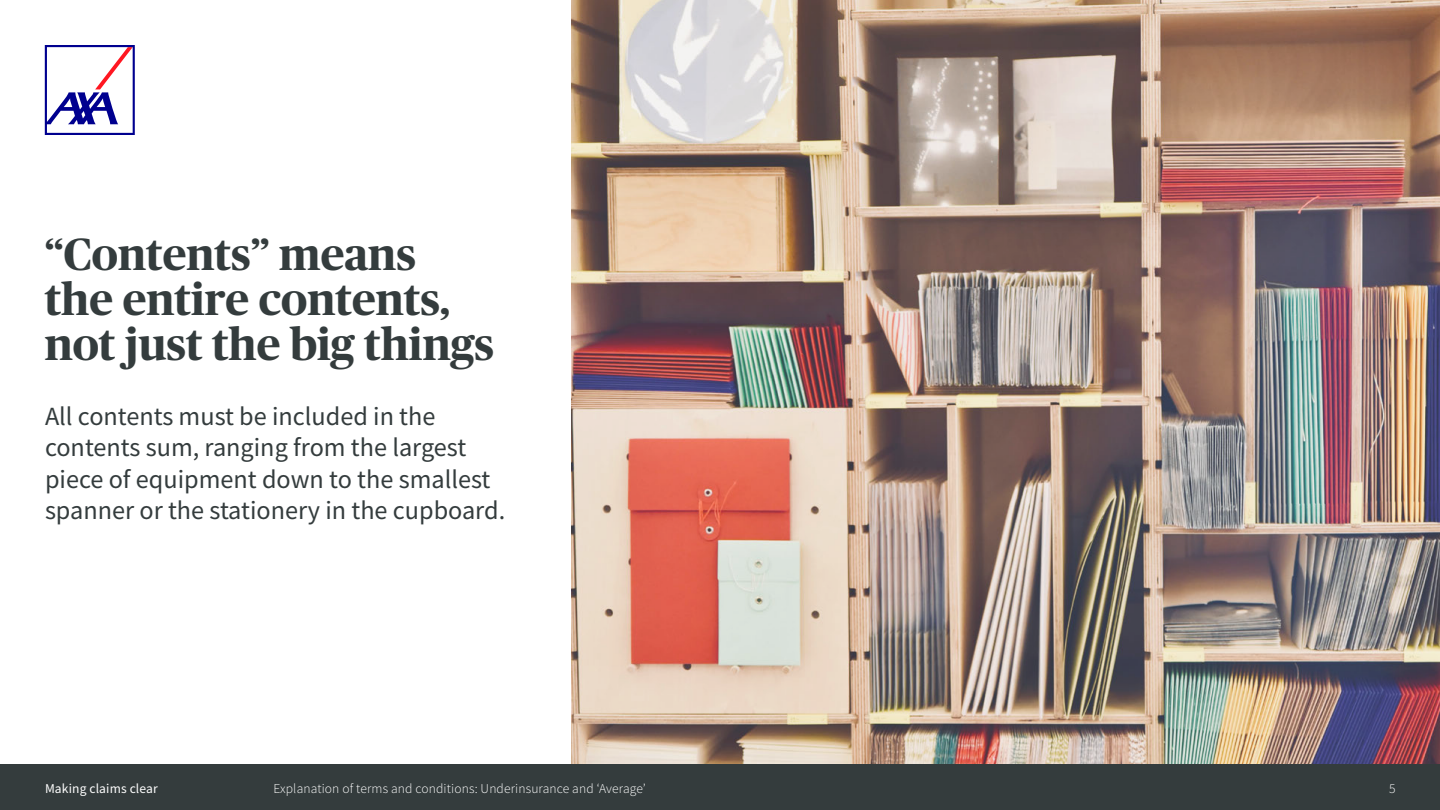
<style>
.page{position:relative;width:1440px;height:810px;background:#fff}
.page>*{position:absolute;margin:0;border:0;box-sizing:border-box;transform-origin:0 0}
.Making_claims_clear{font:700 45px/45px "Publico Headline";color:#343c3d}
.Intro_Copy_-_35pt{font:26.25px/31.5px "Source Sans Pro";color:#343c3d}
.t1{font:300 13.5px "Source Sans Pro";letter-spacing:.01em;color:#fff}
.t2{font:13.5px "Source Sans Pro";letter-spacing:.01em;color:#fff}
</style>
<div class="page">
<img style="left:572px;top:0;width:868px;height:765px">
<div style="left:0;top:765px;width:1440px;height:45px;background:#343c3d"></div>
<svg style="left:45px;top:45px;width:90px;height:90px"></svg>
<p class="Making_claims_clear" style="left:45px;top:229px;width:451px">“Contents” means the entire contents, not just the big things</p>
<p class="Intro_Copy_-_35pt" style="left:45px;top:400px;width:462px">All contents must be included in the contents sum, ranging from the largest piece of equipment down to the smallest spanner or the stationery in the cupboard.</p>
<p class="t2" style="left:45px;top:779px;width:114px">Making claims clear</p>
<p class="t1" style="left:273px;top:780px;width:374px">Explanation of terms and conditions: Underinsurance and ‘Average’</p>
<p class="t1" style="left:1389px;top:780px;width:8px">5</p>
</div>
